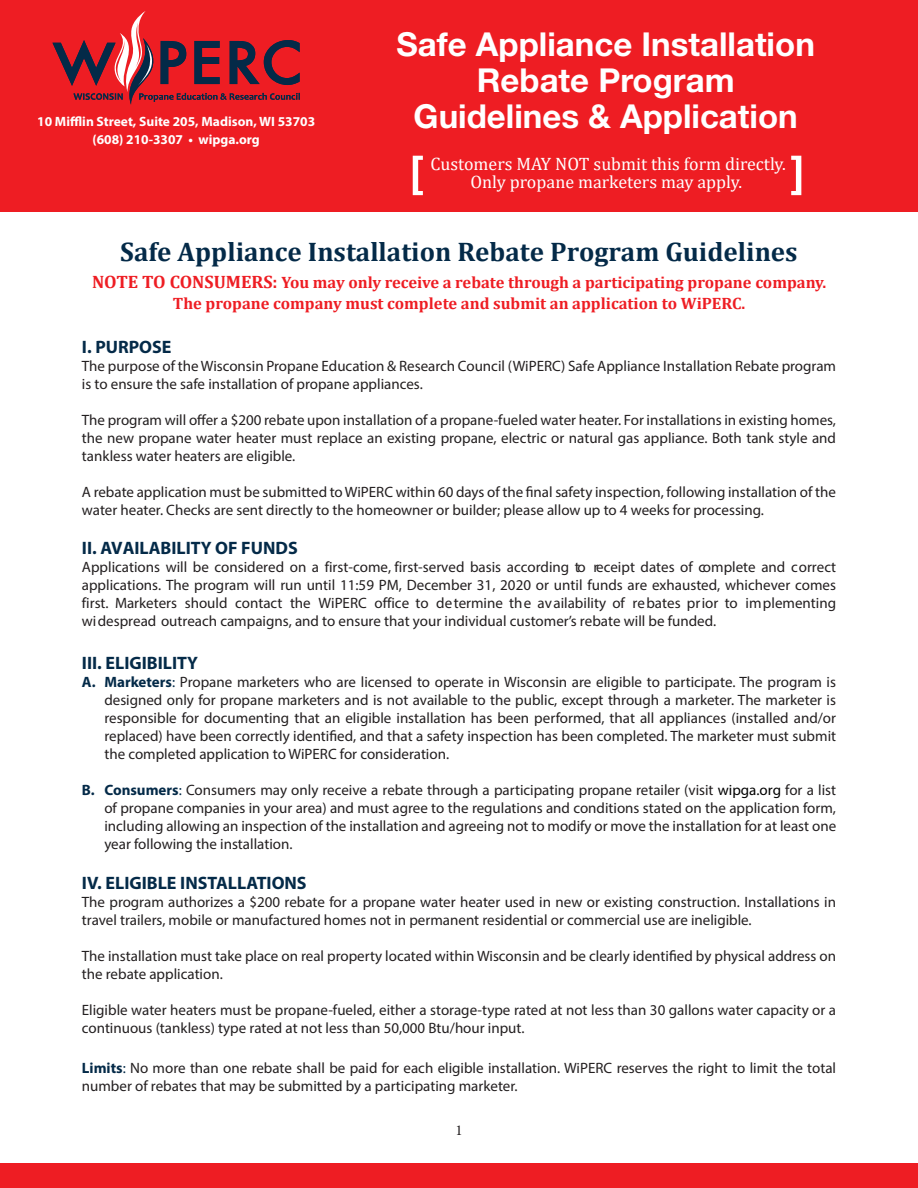
<style>
.page{position:relative;width:918px;height:1188px;background:#fff}
.page>*{position:absolute;margin:0;border:0;box-sizing:border-box;transform-origin:0 0}
.Pa0{font:700 33px/36px "Helvetica Neue";color:#fff;text-align:center}
.t1{font:700 27px "Cambria";color:#042a48}
.t2{font:700 18px "Myriad Pro";color:#042a48}
.Pa0-2{font:18px/18px "Cambria";color:#fff;text-align:center}
.t3{font:700 16.5px/21.6px "Cambria";color:#ee1d23;text-align:center}
.t4{font:15px/18px "Myriad Pro";color:#231f20}
.t5{font:15px "Minion Pro";color:#231f20}
.Pa0-3{font:700 13.5px "Myriad Pro";color:#fff}
.s1{font-size:18px}
.s2{font-weight:700;color:#042a48}
.s3{color:#042a48}
.s4{color:#000}
</style>
<div class="page">
<div style="left:0;top:0;width:918px;height:212px;background:#ee1d23"></div>
<svg style="left:53px;top:11px;width:247px;height:94px"></svg>
<div style="left:0;top:1163px;width:918px;height:25px;background:#ee1d23"></div>
<svg style="left:413px;top:156px;width:10px;height:39px"></svg>
<svg style="left:791px;top:156px;width:10px;height:39px"></svg>
<p class="Pa0-3" style="left:37px;top:112px;width:279px">10 Mifflin Street, Suite 205, Madison, WI 53703</p>
<p class="Pa0-3" style="left:93px;top:130px;width:169px">(608) 210-3307 • wipga.org</p>
<p class="Pa0" style="left:397px;top:26px;width:420px">Safe Appliance Installation<br>Rebate Program<br>Guidelines &amp; Application</p>
<p class="Pa0-2" style="left:430px;top:154px;width:357px">Customers MAY NOT submit this form directly.<br>Only propane marketers may apply.</p>
<p class="t1" style="left:120px;top:232px;width:679px">Safe Appliance Installation Rebate Program Guidelines</p>
<p class="t3" style="left:92px;top:271px;width:736px"><span class="s1">NOTE TO CONSUMERS:</span> You may only receive a rebate through a participating propane company.<br>The propane company must complete and submit an application to WiPERC.</p>
<p class="t2" style="left:82px;top:335px;width:91px">I. PURPOSE</p>
<p class="t4" style="left:82px;top:356px;width:756px">The purpose of the Wisconsin Propane Education &amp; Research Council (WiPERC) Safe Appliance Installation Rebate program is to ensure the safe installation of propane appliances.</p>
<p class="t4" style="left:82px;top:410px;width:756px;text-align:justify">The program will offer a $200 rebate upon installation of a propane-fueled water heater. For installations in existing homes, the new propane water heater must replace an existing propane, electric or natural gas appliance. Both tank style and tankless water heaters are eligible.</p>
<p class="t4" style="left:82px;top:482px;width:756px">A rebate application must be submitted to WiPERC within 60 days of the final safety inspection, following installation of the water heater. Checks are sent directly to the homeowner or builder; please allow up to 4 weeks for processing.</p>
<p class="t2" style="left:82px;top:536px;width:217px">II. AVAILABILITY OF FUNDS</p>
<p class="t4" style="left:82px;top:558px;width:756px;text-align:justify">Applications will be considered on a first-come, first-served basis according to receipt dates of complete and correct applications. The program will run until 11:59 PM, December 31, 2020 or until funds are exhausted, whichever comes first. Marketers should contact the WiPERC office to determine the availability of rebates prior to implementing widespread outreach campaigns, and to ensure that your individual customer’s rebate will be funded.</p>
<p class="t2" style="left:82px;top:651px;width:118px">III. ELIGIBILITY</p>
<p class="t4" style="left:104px;top:673px;width:733px;text-align:justify;text-indent:-22px"><span class="s2">A. Marketers</span><span class="s3">:</span> Propane marketers who are licensed to operate in Wisconsin are eligible to participate. The program is designed only for propane marketers and is not available to the public, except through a marketer. The marketer is responsible for documenting that an eligible installation has been performed, that all appliances (installed and/or replaced) have been correctly identified, and that a safety inspection has been completed. The marketer must submit the completed application to WiPERC for consideration.</p>
<p class="t4" style="left:104px;top:781px;width:733px;text-align:justify;text-indent:-22px"><span class="s2">B. Consumers</span><span class="s3">:</span> Consumers may only receive a rebate through a participating propane retailer (visit <span class="s4">wipga.org</span> for a list of propane companies in your area) and must agree to the regulations and conditions stated on the application form, including allowing an inspection of the installation and agreeing not to modify or move the installation for at least one year following the installation.</p>
<p class="t2" style="left:82px;top:871px;width:226px">IV. ELIGIBLE INSTALLATIONS</p>
<p class="t4" style="left:82px;top:893px;width:756px">The program authorizes a $200 rebate for a propane water heater used in new or existing construction. Installations in travel trailers, mobile or manufactured homes not in permanent residential or commercial use are ineligible.</p>
<p class="t4" style="left:82px;top:947px;width:756px">The installation must take place on real property located within Wisconsin and be clearly identified by physical address on the rebate application.</p>
<p class="t4" style="left:82px;top:1001px;width:756px">Eligible water heaters must be propane-fueled, either a storage-type rated at not less than 30 gallons water capacity or a continuous (tankless) type rated at not less than 50,000 Btu/hour input.</p>
<p class="t4" style="left:82px;top:1058px;width:756px"><span class="s2">Limits</span><span class="s3">:</span> No more than one rebate shall be paid for each eligible installation. WiPERC reserves the right to limit the total number of rebates that may be submitted by a participating marketer.</p>
<p class="t5" style="left:455px;top:1120px;width:9px">1</p>
</div>
